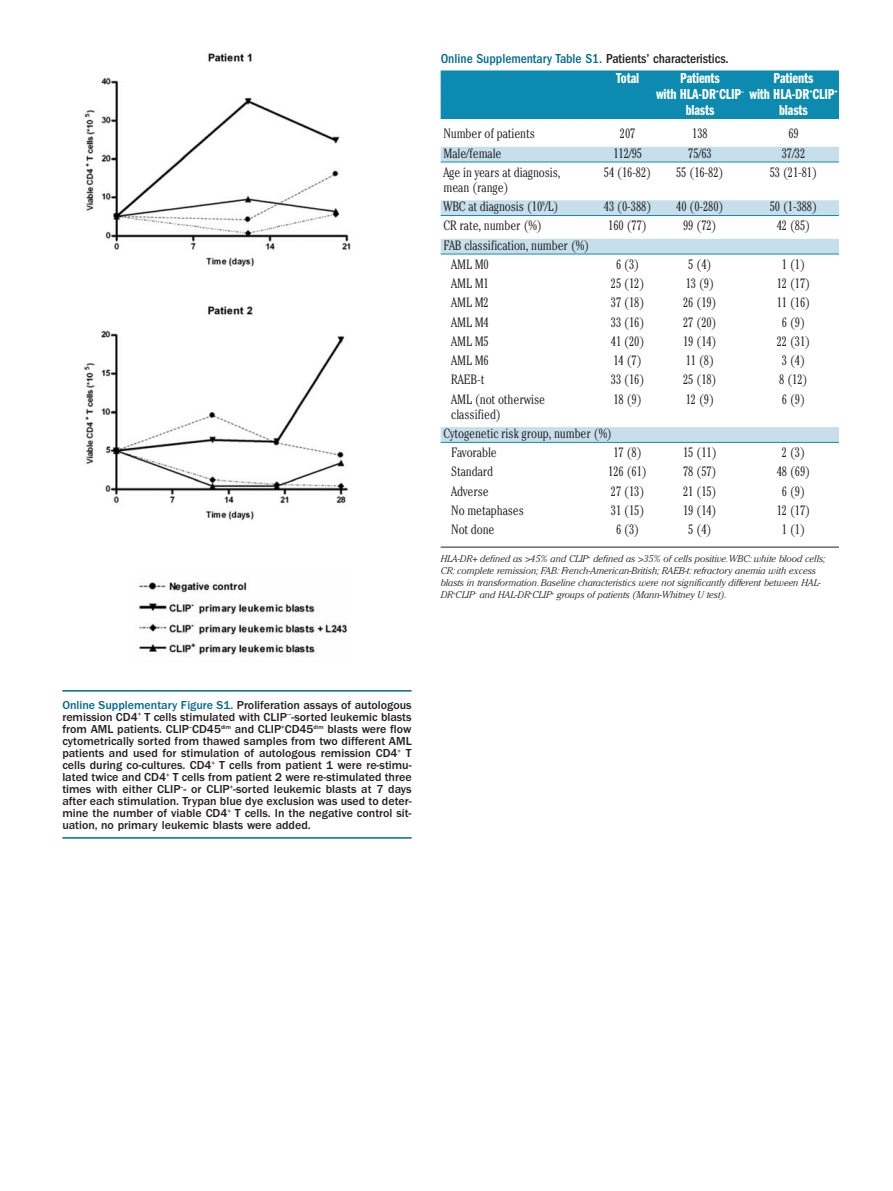
<style>
.page{position:relative;width:893px;height:1191px;background:#fff}
.page>*{position:absolute;margin:0;border:0;box-sizing:border-box;transform-origin:0 0}
.t1{font:15px "Franklin Gothic Demi Cmpr";letter-spacing:-.01em;color:#fff}
.t2{font:300 condensed 13.5px/19.2px "Cheltenham";letter-spacing:-.01em;color:#231f20}
.t3{font:500 condensed 13.5px "Franklin Gothic";color:#006991}
.t4{font:500 12px/12px "Franklin Gothic";color:#231f20;text-align:justify}
.t5{font:italic 300 9.75px/12px "Cheltenham";color:#231f20}
.s1{color:#231f20}
.s2{color:#006991}
</style>
<div class="page">
<div style="left:441px;top:70px;width:398px;height:17px;background:#0d8aaf"></div>
<div style="left:441px;top:86px;width:398px;height:17px;background:#0d8aaf"></div>
<div style="left:441px;top:102px;width:398px;height:17px;background:#0d8aaf"></div>
<div style="left:441px;top:147px;width:398px;height:15px;background:#c6dfeb"></div>
<hr style="left:441px;top:162px;width:398px;height:1px;background:#0d8aaf">
<div style="left:441px;top:200px;width:398px;height:15px;background:#c6dfeb"></div>
<hr style="left:441px;top:215px;width:398px;height:1px;background:#0d8aaf">
<div style="left:441px;top:239px;width:398px;height:15px;background:#c6dfeb"></div>
<hr style="left:441px;top:254px;width:398px;height:1px;background:#0d8aaf">
<div style="left:441px;top:427px;width:398px;height:15px;background:#c6dfeb"></div>
<hr style="left:441px;top:442px;width:398px;height:1px;background:#0d8aaf">
<hr style="left:441px;top:547px;width:398px;height:1px;background:#231f20">
<img style="left:84px;top:53px;width:267px;height:602px">
<hr style="left:62px;top:690px;width:350px;height:1px;background:#006991">
<hr style="left:62px;top:837px;width:350px;height:1px;background:#006991">
<p class="t3" style="left:441px;top:54px;width:290px">Online Supplementary Table S1. <span class="s1">Patients’ characteristics.</span></p>
<p class="t1" style="left:616px;top:73px;width:24px">Total</p>
<p class="t1" style="left:680px;top:73px;width:41px">Patients</p>
<p class="t1" style="left:774px;top:73px;width:41px">Patients</p>
<p class="t1" style="left:656px;top:89px;width:183px">with HLA-DR<sup>+</sup>CLIP<sup>–</sup> with HLA-DR<sup>+</sup>CLIP<sup>+</sup></p>
<p class="t1" style="left:686px;top:105px;width:30px">blasts</p>
<p class="t1" style="left:779px;top:105px;width:30px">blasts</p>
<p class="t2" style="left:443px;top:125px;width:93px">Number of patients</p>
<p class="t2" style="left:620px;top:125px;width:17px">207</p>
<p class="t2" style="left:692px;top:125px;width:17px">138</p>
<p class="t2" style="left:788px;top:125px;width:12px">69</p>
<p class="t2" style="left:443px;top:144px;width:60px">Male/female</p>
<p class="t2" style="left:613px;top:144px;width:30px">112/95</p>
<p class="t2" style="left:688px;top:144px;width:25px">75/63</p>
<p class="t2" style="left:782px;top:144px;width:25px">37/32</p>
<p class="t2" style="left:443px;top:164px;width:119px">Age in years at diagnosis,</p>
<p class="t2" style="left:604px;top:164px;width:49px">54 (16-82)</p>
<p class="t2" style="left:676px;top:164px;width:49px">55 (16-82)</p>
<p class="t2" style="left:770px;top:164px;width:49px">53 (21-81)</p>
<p class="t2" style="left:443px;top:179px;width:117px">mean (range)<br>WBC at diagnosis (10<sup>9</sup>/L)</p>
<p class="t2" style="left:604px;top:198px;width:49px">43 (0-388)</p>
<p class="t2" style="left:676px;top:198px;width:49px">40 (0-280)</p>
<p class="t2" style="left:770px;top:198px;width:49px">50 (1-388)</p>
<p class="t2" style="left:443px;top:217px;width:100px">CR rate, number (%)</p>
<p class="t2" style="left:608px;top:217px;width:40px">160 (77)</p>
<p class="t2" style="left:683px;top:217px;width:35px">99 (72)</p>
<p class="t2" style="left:777px;top:217px;width:35px">42 (85)</p>
<p class="t2" style="left:451px;top:236px;width:139px;text-indent:-8px">FAB classification, number (%)<br>AML M0</p>
<p class="t2" style="left:616px;top:256px;width:25px">6 (3)</p>
<p class="t2" style="left:688px;top:256px;width:25px">5 (4)</p>
<p class="t2" style="left:782px;top:256px;width:25px">1 (1)</p>
<p class="t2" style="left:451px;top:275px;width:39px">AML M1</p>
<p class="t2" style="left:611px;top:275px;width:35px">25 (12)</p>
<p class="t2" style="left:686px;top:275px;width:30px">13 (9)</p>
<p class="t2" style="left:777px;top:275px;width:35px">12 (17)</p>
<p class="t2" style="left:451px;top:294px;width:39px">AML M2</p>
<p class="t2" style="left:611px;top:294px;width:35px">37 (18)</p>
<p class="t2" style="left:683px;top:294px;width:35px">26 (19)</p>
<p class="t2" style="left:777px;top:294px;width:35px">11 (16)</p>
<p class="t2" style="left:451px;top:314px;width:39px">AML M4</p>
<p class="t2" style="left:611px;top:314px;width:35px">33 (16)</p>
<p class="t2" style="left:683px;top:314px;width:35px">27 (20)</p>
<p class="t2" style="left:782px;top:314px;width:25px">6 (9)</p>
<p class="t2" style="left:451px;top:333px;width:39px">AML M5</p>
<p class="t2" style="left:611px;top:333px;width:35px">41 (20)</p>
<p class="t2" style="left:683px;top:333px;width:35px">19 (14)</p>
<p class="t2" style="left:777px;top:333px;width:35px">22 (31)</p>
<p class="t2" style="left:451px;top:352px;width:39px">AML M6</p>
<p class="t2" style="left:613px;top:352px;width:30px">14 (7)</p>
<p class="t2" style="left:686px;top:352px;width:30px">11 (8)</p>
<p class="t2" style="left:782px;top:352px;width:25px">3 (4)</p>
<p class="t2" style="left:451px;top:371px;width:35px">RAEB-t</p>
<p class="t2" style="left:611px;top:371px;width:35px">33 (16)</p>
<p class="t2" style="left:683px;top:371px;width:35px">25 (18)</p>
<p class="t2" style="left:779px;top:371px;width:30px">8 (12)</p>
<p class="t2" style="left:451px;top:391px;width:95px">AML (not otherwise</p>
<p class="t2" style="left:613px;top:391px;width:30px">18 (9)</p>
<p class="t2" style="left:686px;top:391px;width:30px">12 (9)</p>
<p class="t2" style="left:782px;top:391px;width:25px">6 (9)</p>
<p class="t2" style="left:451px;top:406px;width:51px">classified)</p>
<p class="t2" style="left:443px;top:425px;width:170px">Cytogenetic risk group, number (%)</p>
<p class="t2" style="left:451px;top:444px;width:47px">Favorable</p>
<p class="t2" style="left:613px;top:444px;width:30px">17 (8)</p>
<p class="t2" style="left:683px;top:444px;width:35px">15 (11)</p>
<p class="t2" style="left:782px;top:444px;width:25px">2 (3)</p>
<p class="t2" style="left:451px;top:463px;width:43px">Standard</p>
<p class="t2" style="left:608px;top:463px;width:40px">126 (61)</p>
<p class="t2" style="left:683px;top:463px;width:35px">78 (57)</p>
<p class="t2" style="left:777px;top:463px;width:35px">48 (69)</p>
<p class="t2" style="left:451px;top:483px;width:39px">Adverse</p>
<p class="t2" style="left:611px;top:483px;width:35px">27 (13)</p>
<p class="t2" style="left:683px;top:483px;width:35px">21 (15)</p>
<p class="t2" style="left:782px;top:483px;width:25px">6 (9)</p>
<p class="t2" style="left:451px;top:502px;width:74px">No metaphases</p>
<p class="t2" style="left:611px;top:502px;width:35px">31 (15)</p>
<p class="t2" style="left:683px;top:502px;width:35px">19 (14)</p>
<p class="t2" style="left:777px;top:502px;width:35px">12 (17)</p>
<p class="t2" style="left:451px;top:521px;width:45px">Not done</p>
<p class="t2" style="left:616px;top:521px;width:25px">6 (3)</p>
<p class="t2" style="left:688px;top:521px;width:25px">5 (4)</p>
<p class="t2" style="left:782px;top:521px;width:25px">1 (1)</p>
<p class="t5" style="left:441px;top:553px;width:387px">HLA-DR+ defined as &gt;45% and CLIP<sup>+</sup> defined as &gt;35% of cells positive.WBC: white blood cells; CR: complete remission; FAB: French-American-British; RAEB-t: refractory anemia with excess blasts in transformation.Baseline characteristics were not significantly different between HAL-DR<sup>+</sup>CLIP<sup>–</sup> and HAL-DR<sup>+</sup>CLIP<sup>+</sup> groups of patients (Mann-Whitney U test).</p>
<p class="t4" style="left:62px;top:699px;width:351px"><span class="s2">Online Supplementary Figure S1.</span> Proliferation assays of autologous remission CD4<sup>+</sup> T cells stimulated with CLIP<sup>-–</sup>-sorted leukemic blasts from AML patients. CLIP<sup>–</sup>CD45<sup>dim</sup> and CLIP<sup>+</sup>CD45<sup>dim</sup> blasts were flow cytometrically sorted from thawed samples from two different AML patients and used for stimulation of autologous remission CD4<sup>+</sup> T cells during co-cultures. CD4<sup>+</sup> T cells from patient 1 were re-stimu&shy;lated twice and CD4<sup>+</sup> T cells from patient 2 were re-stimulated three times with either CLIP<sup>–</sup>- or CLIP<sup>+</sup>-sorted leukemic blasts at 7 days after each stimulation. Trypan blue dye exclusion was used to deter&shy;mine the number of viable CD4<sup>+</sup> T cells. In the negative control sit&shy;uation, no primary leukemic blasts were added.</p>
</div>
